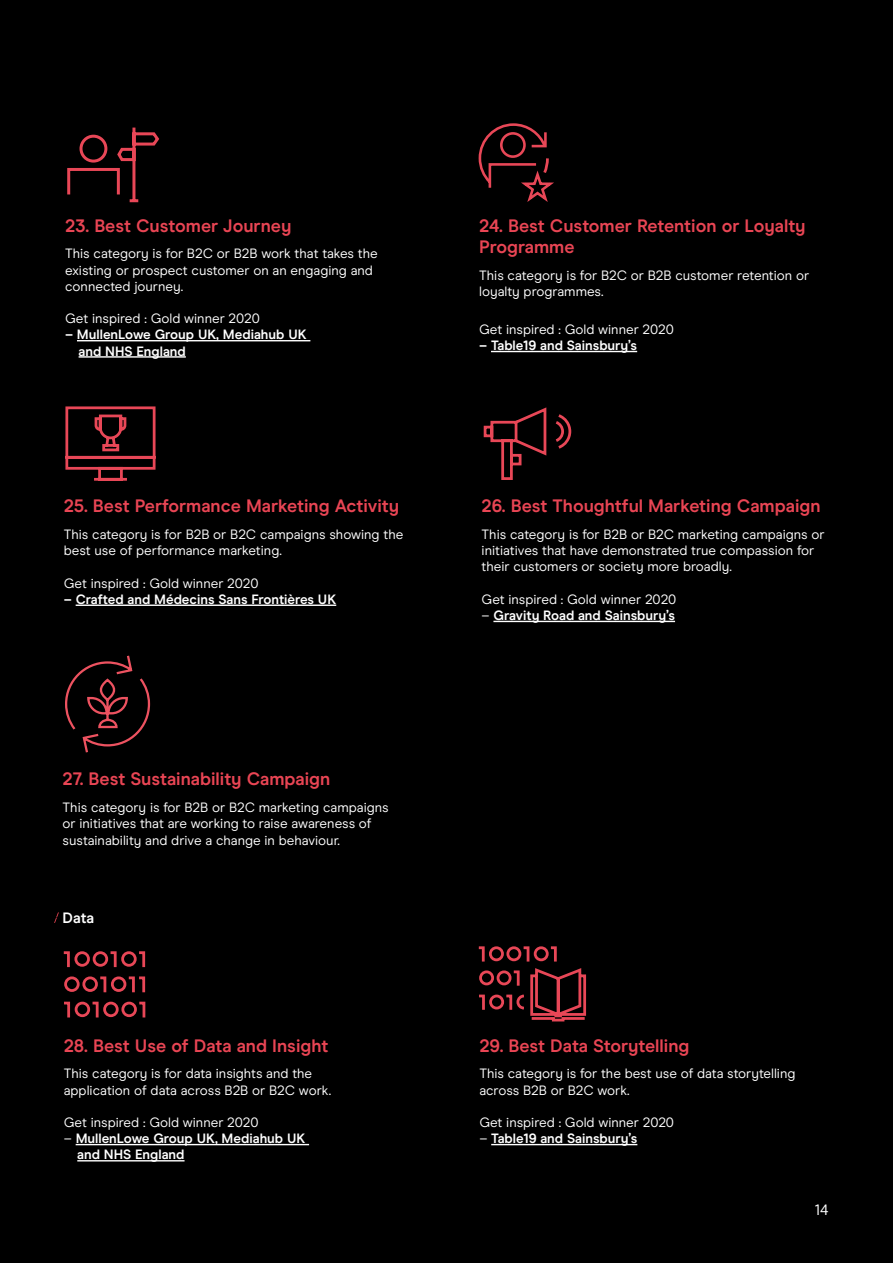
<style>
.page{position:relative;width:893px;height:1263px;background:#000}
.page>*{position:absolute;margin:0;border:0;box-sizing:border-box;transform-origin:0 0}
.t1{font:700 18px/21.6px "Modern Era";color:#e94554}
.t2{font:700 15px "Modern Era";color:#fff}
.t3{font:15px "Modern Era";color:#fff}
.t4{font:13.5px/16.2px "Modern Era";color:#fff}
.t5{font:700 13.5px/16.2px "Modern Era";color:#fff}
.s1{font-weight:400}
</style>
<div class="page">
<hr style="left:77px;top:340px;width:233px;height:1px;background:#fff">
<hr style="left:79px;top:356px;width:107px;height:2px;background:#fff">
<hr style="left:491px;top:351px;width:146px;height:1px;background:#fff">
<svg style="left:67px;top:127px;width:93px;height:76px"></svg>
<hr style="left:76px;top:604px;width:260px;height:2px;background:#fff">
<hr style="left:493px;top:621px;width:182px;height:1px;background:#fff">
<svg style="left:65px;top:406px;width:91px;height:75px"></svg>
<svg style="left:54px;top:912px;width:5px;height:11px"></svg>
<hr style="left:76px;top:1144px;width:233px;height:1px;background:#fff">
<hr style="left:77px;top:1160px;width:108px;height:1px;background:#fff">
<hr style="left:491px;top:1144px;width:146px;height:1px;background:#fff">
<svg style="left:63px;top:951px;width:83px;height:67px"></svg>
<svg style="left:478px;top:123px;width:76px;height:79px"></svg>
<svg style="left:483px;top:407px;width:89px;height:73px"></svg>
<svg style="left:478px;top:946px;width:109px;height:76px"></svg>
<svg style="left:65px;top:655px;width:86px;height:98px"></svg>
<h1 class="t1" style="left:65px;top:215px;width:228px">23. Best Customer Journey</h1>
<p class="t4" style="left:65px;top:246px;width:314px">This category is for B2C or B2B work that takes the existing or prospect customer on an engaging and connected journey.</p>
<p class="t4" style="left:65px;top:310px;width:196px">Get inspired : Gold winner 2020</p>
<p class="t5" style="left:79px;top:327px;width:230px;text-indent:-14px">– MullenLowe Group UK, Mediahub UK and NHS England</p>
<h1 class="t1" style="left:64px;top:495px;width:337px">25. Best Performance Marketing Activity</h1>
<p class="t4" style="left:64px;top:526px;width:341px">This category is for B2B or B2C campaigns showing the best use of performance marketing.</p>
<p class="t4" style="left:64px;top:575px;width:196px">Get inspired : Gold winner 2020</p>
<p class="t5" style="left:64px;top:591px;width:274px">– Crafted and Médecins Sans Frontières UK</p>
<h1 class="t1" style="left:63px;top:768px;width:269px">27. Best Sustainability Campaign</h1>
<p class="t4" style="left:63px;top:799px;width:328px">This category is for B2B or B2C marketing campaigns or initiatives that are working to raise awareness of sustainability and drive a change in behaviour.</p>
<p class="t2" style="left:63px;top:909px;width:33px">Data</p>
<h1 class="t1" style="left:64px;top:1034px;width:266px">28. Best Use of Data and Insight</h1>
<p class="t4" style="left:64px;top:1066px;width:269px">This category is for data insights and the application of data across B2B or B2C work.</p>
<p class="t4" style="left:64px;top:1114px;width:196px">Get inspired : Gold winner 2020</p>
<p class="t5" style="left:77px;top:1130px;width:230px;text-indent:-14px"><span class="s1">–</span> MullenLowe Group UK, Mediahub UK and NHS England</p>
<h1 class="t1" style="left:479px;top:215px;width:328px">24. Best Customer Retention or Loyalty<br>Programme</h1>
<p class="t4" style="left:479px;top:267px;width:332px">This category is for B2C or B2B customer retention or loyalty programmes.</p>
<p class="t4" style="left:479px;top:321px;width:196px">Get inspired : Gold winner 2020</p>
<p class="t5" style="left:479px;top:337px;width:160px">– Table19 and Sainsbury’s</p>
<h1 class="t1" style="left:482px;top:495px;width:340px">26. Best Thoughtful Marketing Campaign</h1>
<p class="t4" style="left:482px;top:526px;width:345px">This category is for B2B or B2C marketing campaigns or initiatives that have demonstrated true compassion for their customers or society more broadly.</p>
<p class="t4" style="left:482px;top:591px;width:196px">Get inspired : Gold winner 2020</p>
<p class="t5" style="left:482px;top:607px;width:195px"><span class="s1">–</span> Gravity Road and Sainsbury’s</p>
<h1 class="t1" style="left:479px;top:1034px;width:212px">29. Best Data Storytelling</h1>
<p class="t4" style="left:479px;top:1066px;width:318px">This category is for the best use of data storytelling across B2B or B2C work.</p>
<p class="t4" style="left:479px;top:1114px;width:196px">Get inspired : Gold winner 2020</p>
<p class="t5" style="left:479px;top:1130px;width:160px"><span class="s1">–</span> Table19 and Sainsbury’s</p>
<p class="t3" style="left:815px;top:1201px;width:15px">14</p>
</div>
